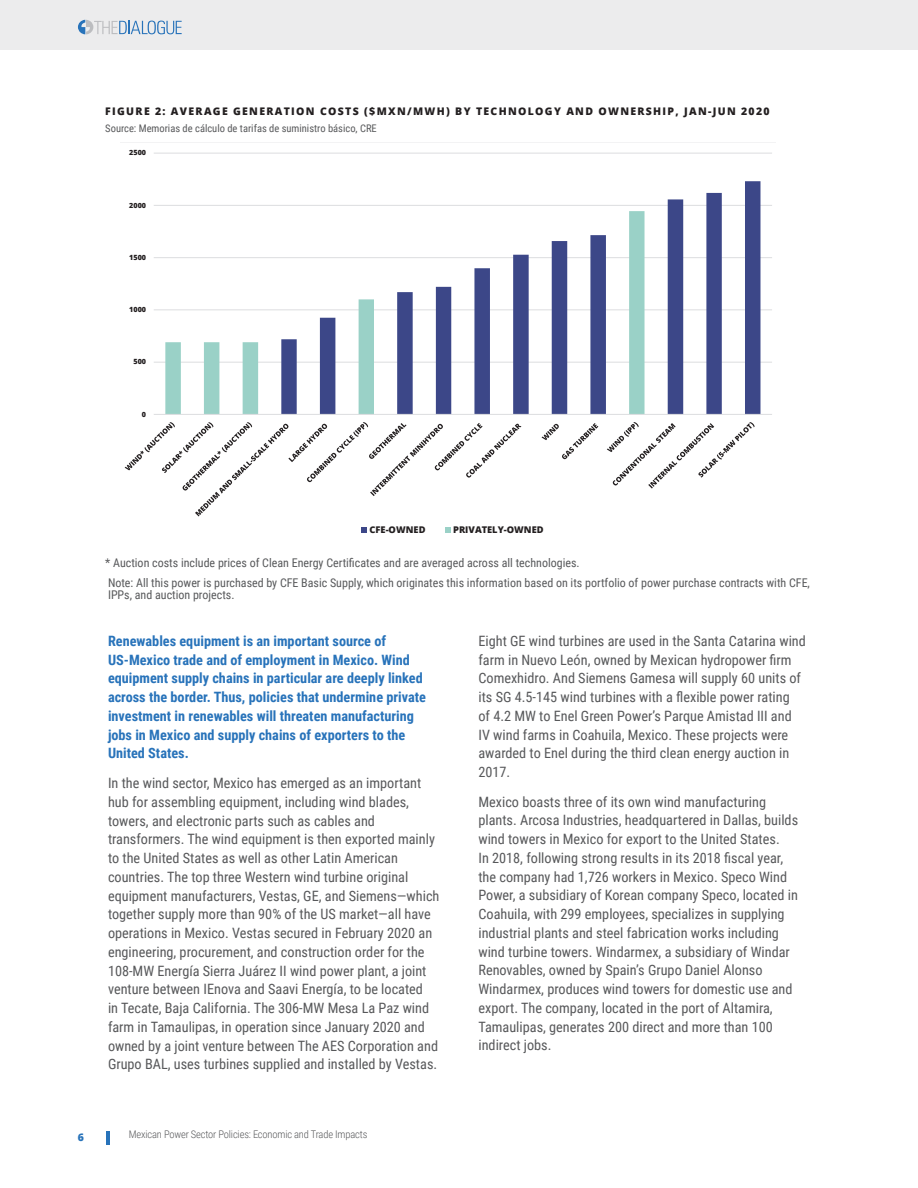
<style>
.page{position:relative;width:918px;height:1188px;background:#fff}
.page>*{position:absolute;margin:0;border:0;box-sizing:border-box;transform-origin:0 0}
.Content_-_Body_text{font:14.25px/18.8px "Roboto Condensed";color:#57585a}
.Forward_White_Body_T{font:700 14.25px/18.8px "Roboto Condensed";color:#2873ba}
.Footnootes_Text_-_ba{font:12px/12px "Roboto Condensed";color:#58595b}
.Figures_title{font:800 10.5px "Open Sans";letter-spacing:.125em;color:#231f20}
.Figures_title-2{font:10.5px "Roboto Condensed";color:#58595b}
.t1{font:300 10.5px "Roboto Condensed";letter-spacing:-.015em;color:#57585a}
.t2{font:800 10.5px "Open Sans";color:#2873ba}
.t3{font:800 9.3px "Open Sans";color:#231f20}
.t4{font:800 7.2px "Open Sans";color:#231f20}
.t5{font:800 7.05px "Open Sans";color:#231f20}
</style>
<div class="page">
<div style="left:0;top:0;width:918px;height:50px;background:#ececed"></div>
<hr style="left:106px;top:1131px;width:3px;height:14px;background:#2873ba">
<svg style="left:78px;top:20px;width:104px;height:14px"></svg>
<svg style="left:124px;top:152px;width:648px;height:381px"></svg>
<p class="Figures_title" style="left:105px;top:103px;width:666px">FIGURE 2: AVERAGE GENERATION COSTS ($MXN/MWH) BY TECHNOLOGY AND OWNERSHIP, JAN-JUN 2020</p>
<p class="Figures_title-2" style="left:105px;top:121px;width:273px">Source: Memorias de cálculo de tarifas de suministro básico, CRE</p>
<p class="t4" style="left:129px;top:147px;width:18px">2500</p>
<p class="t5" style="left:129px;top:200px;width:18px">2000</p>
<p class="t4" style="left:129px;top:252px;width:18px">1500</p>
<p class="t4" style="left:129px;top:304px;width:18px">1000</p>
<p class="t4" style="left:134px;top:356px;width:14px">500</p>
<p class="t4" style="left:142px;top:408px;width:6px">0</p>
<p class="t3" style="left:370px;top:522px;width:57px">CFE-OWNED</p>
<p class="t3" style="left:453px;top:522px;width:92px">PRIVATELY-OWNED</p>
<p class="Footnootes_Text_-_ba" style="left:105px;top:556px;width:476px">* Auction costs include prices of Clean Energy Certificates and are averaged across all technologies.</p>
<p class="Footnootes_Text_-_ba" style="left:108px;top:576px;width:704px">Note: All this power is purchased by CFE Basic Supply, which originates this information based on its portfolio of power purchase contracts with CFE,<br>IPPs, and auction projects.</p>
<p class="Forward_White_Body_T" style="left:108px;top:631px;width:320px">Renewables equipment is an important source of US-Mexico trade and of employment in Mexico. Wind equipment supply chains in particular are deeply linked across the border. Thus, policies that undermine private investment in renewables will threaten manufacturing jobs in Mexico and supply chains of exporters to the United States.</p>
<p class="Content_-_Body_text" style="left:108px;top:773px;width:333px">In the wind sector, Mexico has emerged as an important hub for assembling equipment, including wind blades, towers, and electronic parts such as cables and transformers. The wind equipment is then exported mainly to the United States as well as other Latin American countries. The top three Western wind turbine original equipment manufacturers, Vestas, GE, and Siemens—which together supply more than 90% of the US market—all have operations in Mexico. Vestas secured in February 2020 an engineering, procurement, and construction order for the 108-MW Energía Sierra Juárez II wind power plant, a joint venture between IEnova and Saavi Energía, to be located<br>in Tecate, Baja California. The 306-MW Mesa La Paz wind farm in Tamaulipas, in operation since January 2020 and owned by a joint venture between The AES Corporation and Grupo BAL, uses turbines supplied and installed by Vestas.</p>
<p class="Content_-_Body_text" style="left:478px;top:631px;width:329px">Eight GE wind turbines are used in the Santa Catarina wind farm in Nuevo León, owned by Mexican hydropower firm Comexhidro. And Siemens Gamesa will supply 60 units of its SG 4.5-145 wind turbines with a flexible power rating<br>of 4.2 MW to Enel Green Power’s Parque Amistad III and IV wind farms in Coahuila, Mexico. These projects were awarded to Enel during the third clean energy auction in 2017.</p>
<p class="Content_-_Body_text" style="left:478px;top:792px;width:321px">Mexico boasts three of its own wind manufacturing plants. Arcosa Industries, headquartered in Dallas, builds wind towers in Mexico for export to the United States.<br>In 2018, following strong results in its 2018 fiscal year, the company had 1,726 workers in Mexico. Speco Wind Power, a subsidiary of Korean company Speco, located in Coahuila, with 299 employees, specializes in supplying industrial plants and steel fabrication works including wind turbine towers. Windarmex, a subsidiary of Windar Renovables, owned by Spain’s Grupo Daniel Alonso Windarmex, produces wind towers for domestic use and export. The company, located in the port of Altamira, Tamaulipas, generates 200 direct and more than 100 indirect jobs.</p>
<p class="t2" style="left:78px;top:1129px;width:8px">6</p>
<p class="t1" style="left:129px;top:1127px;width:240px">Mexican Power Sector Policies: Economic and Trade Impacts</p>
</div>
